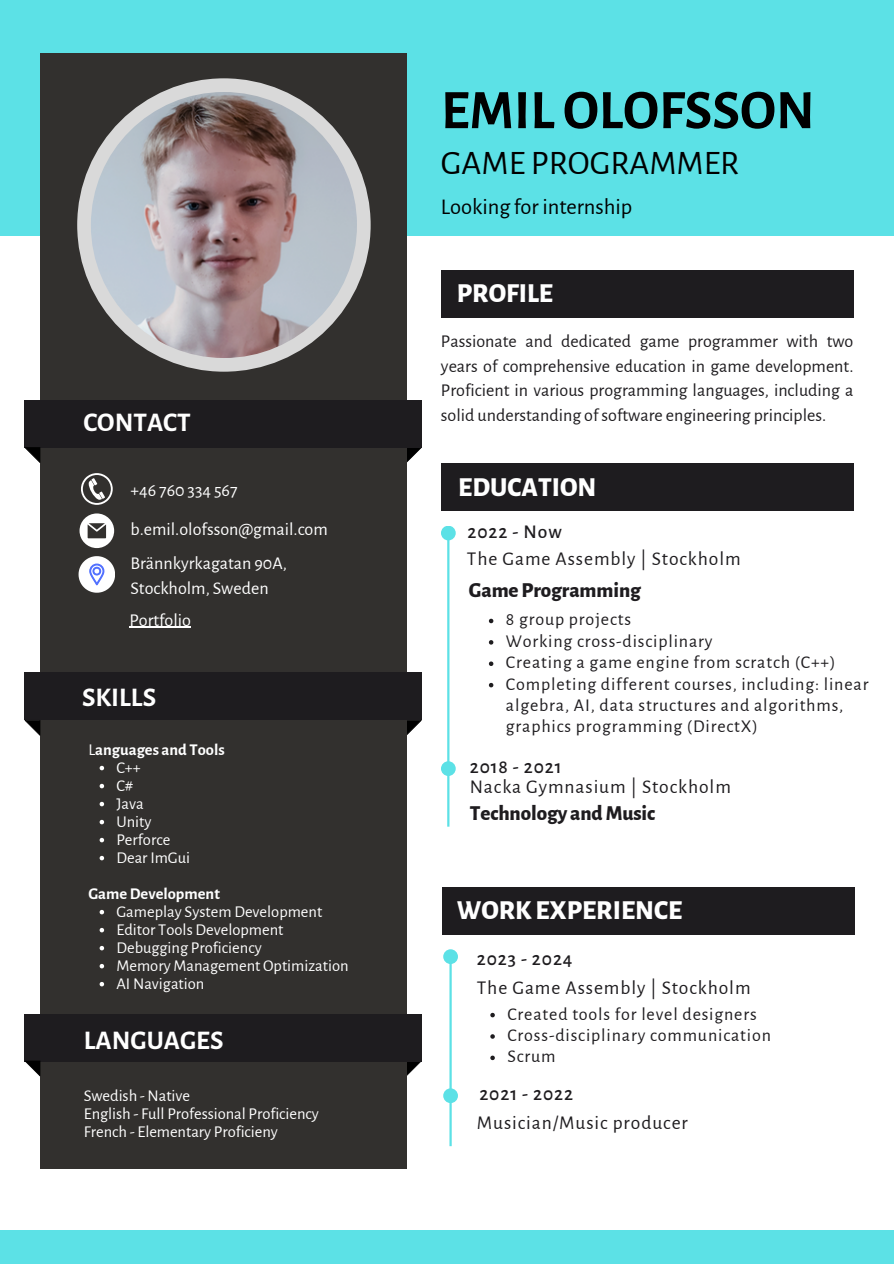
<style>
.page{position:relative;width:894px;height:1264px;background:#fff}
.page>*{position:absolute;margin:0;border:0;box-sizing:border-box;transform-origin:0 0}
.t1{font:700 55.8px "Alegreya Sans";color:#000}
.t2{font:34.35px "Alegreya Sans";color:#000}
.t3{font:800 27px "Alegreya Sans";color:#fff}
.t4{font:700 27px "Alegreya Sans";color:#fff}
.t5{font:22.5px "Alegreya Sans";letter-spacing:-.005em;color:#000}
.t6{font:800 21px "Alegreya Sans";letter-spacing:-.005em;color:#1e1c1f}
.t7{font:19.5px "Alegreya Sans";letter-spacing:.045em;color:#1e1c1f}
.t8{font:500 19.5px "Alegreya Sans";letter-spacing:.045em;color:#1e1c1f}
.t9{font:18px/24.8px "Alegreya Sans";letter-spacing:.045em;color:#1e1c1f;text-align:justify}
.t10{font:18px/24.8px "Alegreya Sans";color:#fff}
.t11{font:16.5px "Alegreya Sans";color:#fff}
.t12{font:700 16.5px "Alegreya Sans";color:#fff}
.s1{font-weight:400}
</style>
<div class="page">
<div style="left:0;top:0;width:893px;height:236px;background:#5ce1e6"></div>
<svg style="left:406px;top:447px;width:15px;height:16px"></svg>
<svg style="left:406px;top:720px;width:15px;height:15px"></svg>
<svg style="left:406px;top:1061px;width:15px;height:15px"></svg>
<div style="left:40px;top:53px;width:366px;height:1115px;background:#32302e"></div>
<div style="left:77px;top:78px;width:293px;height:294px;background:#d9d9d9;border-radius:50%"></div>
<img style="left:91px;top:92px;width:266px;height:266px;border-radius:50%">
<div style="left:441px;top:270px;width:412px;height:48px;background:#1e1c1f"></div>
<hr style="left:447px;top:534px;width:2px;height:292px;background:#5ce1e6">
<div style="left:441px;top:761px;width:14px;height:15px;background:#5ce1e6;border-radius:50%"></div>
<div style="left:441px;top:463px;width:412px;height:48px;background:#1e1c1f"></div>
<div style="left:25px;top:400px;width:396px;height:47px;background:#1e1c1f"></div>
<svg style="left:81px;top:473px;width:31px;height:31px"></svg>
<div style="left:25px;top:672px;width:396px;height:48px;background:#1e1c1f"></div>
<div style="left:25px;top:1014px;width:396px;height:47px;background:#1e1c1f"></div>
<div style="left:0;top:1229px;width:893px;height:34px;background:#5ce1e6"></div>
<svg style="left:25px;top:447px;width:15px;height:16px"></svg>
<svg style="left:25px;top:720px;width:15px;height:15px"></svg>
<svg style="left:25px;top:1060px;width:15px;height:16px"></svg>
<svg style="left:79px;top:513px;width:35px;height:35px"></svg>
<svg style="left:78px;top:556px;width:36px;height:36px"></svg>
<svg style="left:488px;top:618px;width:5px;height:5px"></svg>
<svg style="left:488px;top:640px;width:5px;height:4px"></svg>
<svg style="left:488px;top:661px;width:5px;height:5px"></svg>
<svg style="left:488px;top:683px;width:5px;height:4px"></svg>
<svg style="left:100px;top:765px;width:4px;height:5px"></svg>
<svg style="left:100px;top:783px;width:4px;height:5px"></svg>
<svg style="left:100px;top:801px;width:4px;height:5px"></svg>
<svg style="left:100px;top:819px;width:4px;height:5px"></svg>
<svg style="left:100px;top:837px;width:4px;height:5px"></svg>
<svg style="left:100px;top:855px;width:4px;height:5px"></svg>
<svg style="left:100px;top:909px;width:4px;height:5px"></svg>
<svg style="left:100px;top:927px;width:4px;height:5px"></svg>
<svg style="left:100px;top:945px;width:4px;height:5px"></svg>
<svg style="left:100px;top:964px;width:4px;height:4px"></svg>
<svg style="left:100px;top:982px;width:4px;height:4px"></svg>
<div style="left:442px;top:887px;width:412px;height:48px;background:#1e1c1f"></div>
<hr style="left:449px;top:956px;width:2px;height:190px;background:#5ce1e6">
<div style="left:443px;top:949px;width:15px;height:15px;background:#5ce1e6;border-radius:50%"></div>
<div style="left:443px;top:1088px;width:15px;height:15px;background:#5ce1e6;border-radius:50%"></div>
<svg style="left:490px;top:1012px;width:4px;height:5px"></svg>
<svg style="left:490px;top:1034px;width:4px;height:4px"></svg>
<svg style="left:490px;top:1055px;width:4px;height:5px"></svg>
<div style="left:441px;top:525px;width:14px;height:15px;background:#5ce1e6;border-radius:50%"></div>
<hr style="left:129px;top:627px;width:62px;height:1px;background:#fff">
<p class="t4" style="left:83px;top:409px;width:109px">CONTACT</p>
<p class="t10" style="left:130px;top:478px;width:109px">+46 760 334 567</p>
<p class="t10" style="left:130px;top:517px;width:199px">b.emil.olofsson@gmail.com</p>
<p class="t10" style="left:130px;top:551px;width:158px">Brännkyrkagatan 90A,<br>Stockholm, Sweden</p>
<h3 class="t10" style="left:129px;top:608px;width:63px">Portfolio</h3>
<p class="t4" style="left:82px;top:685px;width:76px">SKILLS</p>
<p class="t12" style="left:88px;top:741px;width:138px"><span class="s1">L</span>anguages and Tools</p>
<p class="t11" style="left:116px;top:759px;width:26px">C++</p>
<h3 class="t11" style="left:116px;top:777px;width:19px">C#</h3>
<p class="t11" style="left:116px;top:795px;width:29px">Java</p>
<h3 class="t11" style="left:116px;top:813px;width:37px">Unity</h3>
<p class="t11" style="left:116px;top:831px;width:55px">Perforce</p>
<p class="t11" style="left:116px;top:849px;width:75px">Dear ImGui</p>
<h3 class="t12" style="left:88px;top:885px;width:133px">GameDevelopment</h3>
<h6 class="t11" style="left:116px;top:903px;width:207px">Gameplay System Development</h6>
<p class="t11" style="left:116px;top:921px;width:168px">Editor Tools Development</p>
<h4 class="t11" style="left:116px;top:939px;width:147px">Debugging Proficiency</h4>
<p class="t11" style="left:116px;top:957px;width:234px">Memory Management Optimization</p>
<p class="t11" style="left:116px;top:975px;width:90px">AI Navigation</p>
<p class="t4" style="left:84px;top:1027px;width:141px">LANGUAGES</p>
<h2 class="t11" style="left:84px;top:1087px;width:108px">Swedish - Native</h2>
<h5 class="t11" style="left:84px;top:1105px;width:236px">English - Full Professional Proficiency</h5>
<p class="t11" style="left:84px;top:1123px;width:195px">French - Elementary Proficieny</p>
<p class="t1" style="left:441px;top:83px;width:375px">EMILOLOFSSON</p>
<p class="t2" style="left:441px;top:147px;width:300px">GAME PROGRAMMER</p>
<h6 class="t5" style="left:441px;top:196px;width:193px">Looking for internship</h6>
<p class="t3" style="left:456px;top:280px;width:98px">PROFILE</p>
<p class="t9" style="left:441px;top:329px;width:414px">Passionate and dedicated game programmer with two years of comprehensive education in game development.<br>Proficient in various programming languages, including a solid understanding of software engineering principles.</p>
<p class="t3" style="left:458px;top:474px;width:140px">EDUCATION</p>
<p class="t8" style="left:467px;top:522px;width:96px">2022 - Now</p>
<p class="t7" style="left:467px;top:549px;width:275px">The Game Assembly | Stockholm</p>
<p class="t6" style="left:469px;top:580px;width:173px">GameProgramming</p>
<p class="t9" style="left:506px;top:607px;width:127px">8 group projects</p>
<p class="t9" style="left:506px;top:629px;width:208px">Working cross-disciplinary</p>
<p class="t9" style="left:506px;top:650px;width:331px">Creating a game engine from scratch (C++)</p>
<p class="t9" style="left:506px;top:673px;width:364px;line-height:21.3px;text-align:left">Completing different courses, including: linear algebra, AI, data structures and algorithms, graphics programming (DirectX)</p>
<p class="t8" style="left:469px;top:757px;width:93px">2018 - 2021</p>
<p class="t7" style="left:469px;top:777px;width:262px">Nacka Gymnasium | Stockholm</p>
<p class="t6" style="left:469px;top:803px;width:187px">Technology and Music</p>
<p class="t3" style="left:456px;top:897px;width:227px">WORKEXPERIENCE</p>
<p class="t8" style="left:476px;top:949px;width:97px">2023 - 2024</p>
<p class="t7" style="left:476px;top:978px;width:275px">The Game Assembly | Stockholm</p>
<h6 class="t9" style="left:507px;top:1001px;width:251px">Created tools for level designers</h6>
<p class="t9" style="left:507px;top:1023px;width:265px">Cross-disciplinary communication</p>
<h4 class="t9" style="left:507px;top:1044px;width:50px">Scrum</h4>
<p class="t8" style="left:479px;top:1084px;width:95px">2021 - 2022</p>
<h3 class="t7" style="left:476px;top:1113px;width:212px">Musician/Music producer</h3>
</div>
